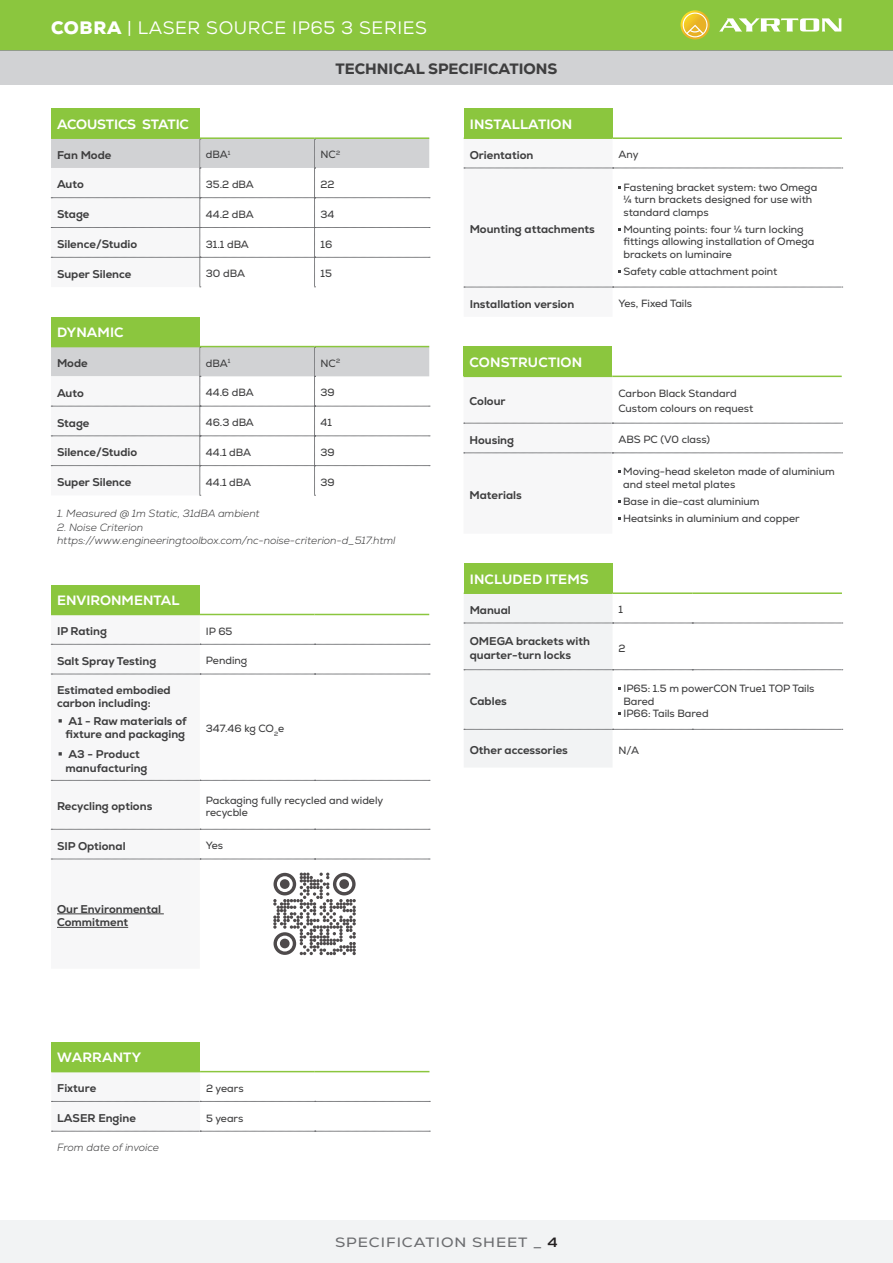
<style>
.page{position:relative;width:893px;height:1263px;background:#fff}
.page>*{position:absolute;margin:0;border:0;box-sizing:border-box;transform-origin:0 0}
.t1{font:18px "Nexa";letter-spacing:.035em;color:#fff}
.Titre_Tech_Spec{font:800 15px "Nexa";color:#3e3e3f}
.Titre_tableau{font:800 13.5px "Nexa";letter-spacing:.01em;color:#fff}
.t2{font:13.5px "Nexa";letter-spacing:.06em;color:#6c6d70;scale:1.15 1}
.Titre_tableau-2{font:800 13.5px "Nexa";letter-spacing:-.015em;color:#fff}
._1ere_colonne{font:800 11.25px/13.5px "Nexa";color:#3e3e3f}
._1ere_colonne_underline{font:800 11.25px/13.5px "Nexa";color:#3e3e3f}
._2e_colonne{font:10.5px/12.6px "Nexa";color:#3e3e3f}
.Légende{font:italic 300 10.5px "Nexa";color:#3e3e3f}
.s1{font-weight:900}
.s2{font-weight:700;color:#231f20}
</style>
<div class="page">
<div style="left:0;top:0;width:893px;height:51px;background:#8bc63e"></div>
<hr style="left:0;top:50px;width:893px;height:1px;background:#939598">
<div style="left:0;top:51px;width:893px;height:33px;background:#d1d2d4"></div>
<svg style="left:719px;top:18px;width:123px;height:14px"></svg>
<svg style="left:680px;top:10px;width:30px;height:30px"></svg>
<div style="left:0;top:1220px;width:893px;height:43px;background:#f2f3f4"></div>
<div style="left:463px;top:347px;width:149px;height:29px;background:#8bc63e"></div>
<svg style="left:463px;top:376px;width:379px;height:144px"></svg>
<div style="left:51px;top:1042px;width:149px;height:29px;background:#8bc63e"></div>
<svg style="left:51px;top:1071px;width:379px;height:61px"></svg>
<hr style="left:51px;top:1071px;width:149px;height:1px;background:#8bc63e">
<hr style="left:200px;top:1071px;width:115px;height:1px;background:#8bc63e">
<hr style="left:315px;top:1071px;width:114px;height:1px;background:#8bc63e">
<div style="left:464px;top:108px;width:149px;height:30px;background:#8bc63e"></div>
<hr style="left:613px;top:137px;width:229px;height:2px;background:#8bc63e">
<svg style="left:464px;top:138px;width:379px;height:150px"></svg>
<div style="left:51px;top:585px;width:149px;height:29px;background:#8bc63e"></div>
<svg style="left:51px;top:615px;width:149px;height:313px"></svg>
<svg style="left:51px;top:644px;width:379px;height:1px"></svg>
<svg style="left:51px;top:674px;width:379px;height:1px"></svg>
<svg style="left:51px;top:780px;width:379px;height:1px"></svg>
<svg style="left:51px;top:829px;width:379px;height:1px"></svg>
<svg style="left:51px;top:859px;width:379px;height:1px"></svg>
<hr style="left:51px;top:614px;width:149px;height:1px;background:#8bc63e">
<hr style="left:200px;top:614px;width:115px;height:1px;background:#8bc63e">
<hr style="left:315px;top:614px;width:114px;height:1px;background:#8bc63e">
<hr style="left:57px;top:913px;width:107px;height:1px;background:#3e3e3f">
<hr style="left:57px;top:927px;width:71px;height:1px;background:#3e3e3f">
<svg style="left:273px;top:872px;width:83px;height:83px"></svg>
<svg style="left:280px;top:879px;width:10px;height:10px"></svg>
<svg style="left:339px;top:879px;width:10px;height:10px"></svg>
<svg style="left:280px;top:939px;width:10px;height:9px"></svg>
<div style="left:464px;top:563px;width:149px;height:30px;background:#8bc63e"></div>
<hr style="left:613px;top:592px;width:79px;height:2px;background:#8bc63e">
<hr style="left:692px;top:592px;width:150px;height:2px;background:#8bc63e">
<svg style="left:464px;top:593px;width:379px;height:174px"></svg>
<div style="left:51px;top:317px;width:149px;height:30px;background:#8bc63e"></div>
<svg style="left:51px;top:347px;width:379px;height:149px"></svg>
<hr style="left:200px;top:346px;width:115px;height:1px;background:#8bc63e">
<hr style="left:315px;top:346px;width:114px;height:1px;background:#8bc63e">
<div style="left:51px;top:108px;width:149px;height:30px;background:#8bc63e"></div>
<svg style="left:51px;top:138px;width:379px;height:150px"></svg>
<hr style="left:51px;top:137px;width:149px;height:2px;background:#8bc63e">
<hr style="left:200px;top:137px;width:115px;height:2px;background:#8bc63e">
<hr style="left:315px;top:137px;width:114px;height:2px;background:#8bc63e">
<svg style="left:59px;top:752px;width:3px;height:4px"></svg>
<h1 class="t1" style="left:51px;top:17px;width:377px"><span class="s1">COBRA</span> | LASER SOURCE IP65 3 SERIES</h1>
<p class="Titre_Tech_Spec" style="left:335px;top:59px;width:223px">TECHNICAL SPECIFICATIONS</p>
<p class="Titre_tableau-2" style="left:57px;top:115px;width:134px">ACOUSTICS STATIC</p>
<p class="_1ere_colonne" style="left:57px;top:148px;width:56px">Fan Mode</p>
<p class="_2e_colonne" style="left:206px;top:148px;width:26px">dBA<sup>1</sup></p>
<p class="_2e_colonne" style="left:321px;top:148px;width:21px">NC<sup>2</sup></p>
<p class="_1ere_colonne" style="left:57px;top:178px;width:28px">Auto</p>
<p class="_2e_colonne" style="left:206px;top:178px;width:50px">35.2 dBA</p>
<p class="_2e_colonne" style="left:321px;top:178px;width:16px">22</p>
<p class="_1ere_colonne" style="left:57px;top:208px;width:34px">Stage</p>
<p class="_2e_colonne" style="left:206px;top:208px;width:49px">44.2 dBA</p>
<p class="_2e_colonne" style="left:321px;top:208px;width:15px">34</p>
<p class="_1ere_colonne" style="left:57px;top:237px;width:82px">Silence/Studio</p>
<p class="_2e_colonne" style="left:206px;top:238px;width:45px">31.1 dBA</p>
<p class="_2e_colonne" style="left:321px;top:238px;width:13px">16</p>
<p class="_1ere_colonne" style="left:57px;top:267px;width:76px">Super Silence</p>
<p class="_2e_colonne" style="left:206px;top:268px;width:41px">30 dBA</p>
<p class="_2e_colonne" style="left:321px;top:268px;width:13px">15</p>
<p class="Titre_tableau" style="left:57px;top:324px;width:68px">DYNAMIC</p>
<p class="_1ere_colonne" style="left:57px;top:356px;width:32px">Mode</p>
<p class="_2e_colonne" style="left:206px;top:357px;width:26px">dBA<sup>1</sup></p>
<p class="_2e_colonne" style="left:321px;top:357px;width:21px">NC<sup>2</sup></p>
<p class="_1ere_colonne" style="left:57px;top:386px;width:28px">Auto</p>
<p class="_2e_colonne" style="left:206px;top:387px;width:49px">44.6 dBA</p>
<p class="_2e_colonne" style="left:321px;top:387px;width:16px">39</p>
<p class="_1ere_colonne" style="left:57px;top:416px;width:34px">Stage</p>
<p class="_2e_colonne" style="left:206px;top:416px;width:50px">46.3 dBA</p>
<p class="_2e_colonne" style="left:321px;top:416px;width:13px">41</p>
<p class="_1ere_colonne" style="left:57px;top:446px;width:82px">Silence/Studio</p>
<p class="_2e_colonne" style="left:206px;top:446px;width:47px">44.1 dBA</p>
<p class="_2e_colonne" style="left:321px;top:446px;width:16px">39</p>
<p class="_1ere_colonne" style="left:57px;top:475px;width:76px">Super Silence</p>
<p class="_2e_colonne" style="left:206px;top:476px;width:47px">44.1 dBA</p>
<p class="_2e_colonne" style="left:321px;top:476px;width:16px">39</p>
<p class="Légende" style="left:57px;top:507px;width:204px">1. Measured @ 1m Static, 31dBA ambient</p>
<p class="Légende" style="left:57px;top:521px;width:88px">2. Noise Criterion</p>
<p class="Légende" style="left:57px;top:534px;width:340px">https://www.engineeringtoolbox.com/nc-noise-criterion-d_517.html</p>
<p class="Titre_tableau" style="left:57px;top:591px;width:124px">ENVIRONMENTAL</p>
<p class="_1ere_colonne" style="left:57px;top:624px;width:52px">IP Rating</p>
<p class="_2e_colonne" style="left:206px;top:625px;width:28px">IP 65</p>
<p class="_1ere_colonne" style="left:57px;top:654px;width:101px">Salt Spray Testing</p>
<p class="_2e_colonne" style="left:206px;top:654px;width:43px">Pending</p>
<p class="_1ere_colonne" style="left:57px;top:683px;width:115px">Estimated embodied carbon including:</p>
<p class="_1ere_colonne" style="left:66px;top:714px;width:123px">A1 - Raw materials of fixture and packaging</p>
<p class="_1ere_colonne" style="left:66px;top:748px;width:83px">A3 - Product manufacturing</p>
<p class="_2e_colonne" style="left:206px;top:722px;width:80px">347.46 kg CO<sub>2</sub>e</p>
<p class="_1ere_colonne" style="left:57px;top:800px;width:97px">Recycling options</p>
<p class="_2e_colonne" style="left:206px;top:794px;width:179px">Packaging fully recycled and widely recycble</p>
<p class="_1ere_colonne" style="left:57px;top:839px;width:70px">SIP Optional</p>
<p class="_2e_colonne" style="left:206px;top:839px;width:19px">Yes</p>
<p class="_1ere_colonne_underline" style="left:57px;top:902px;width:106px">Our Environmental<br>Commitment</p>
<p class="Titre_tableau" style="left:57px;top:1049px;width:85px">WARRANTY</p>
<p class="_1ere_colonne" style="left:57px;top:1081px;width:41px">Fixture</p>
<p class="_2e_colonne" style="left:206px;top:1082px;width:39px">2 years</p>
<p class="_1ere_colonne" style="left:57px;top:1111px;width:80px">LASER Engine</p>
<p class="_2e_colonne" style="left:206px;top:1112px;width:39px">5 years</p>
<p class="Légende" style="left:57px;top:1141px;width:103px">From date of invoice</p>
<p class="Titre_tableau" style="left:470px;top:115px;width:104px">INSTALLATION</p>
<p class="_1ere_colonne" style="left:470px;top:148px;width:65px">Orientation</p>
<p class="_2e_colonne" style="left:619px;top:148px;width:21px">Any</p>
<p class="_1ere_colonne" style="left:470px;top:222px;width:127px">Mounting attachments</p>
<p class="_2e_colonne" style="left:623px;top:181px;width:195px">Fastening bracket system: two Omega ¼ turn brackets designed for use with standard clamps</p>
<p class="_2e_colonne" style="left:623px;top:223px;width:193px">Mounting points: four ¼ turn locking fittings allowing installation of Omega brackets on luminaire</p>
<p class="_2e_colonne" style="left:623px;top:265px;width:156px">Safety cable attachment point</p>
<p class="_1ere_colonne" style="left:470px;top:297px;width:106px">Installation version</p>
<p class="_2e_colonne" style="left:619px;top:297px;width:75px">Yes, Fixed Tails</p>
<p class="Titre_tableau" style="left:470px;top:353px;width:114px">CONSTRUCTION</p>
<p class="_1ere_colonne" style="left:469px;top:395px;width:38px">Colour</p>
<p class="_2e_colonne" style="left:618px;top:388px;width:120px">Carbon Black Standard</p>
<p class="_2e_colonne" style="left:618px;top:403px;width:137px">Custom colours on request</p>
<p class="_1ere_colonne" style="left:469px;top:433px;width:46px">Housing</p>
<p class="_2e_colonne" style="left:618px;top:433px;width:93px">ABS PC (V0 class)</p>
<p class="_1ere_colonne" style="left:469px;top:488px;width:54px">Materials</p>
<p class="_2e_colonne" style="left:623px;top:465px;width:213px">Moving-head skeleton made of aluminium and steel metal plates</p>
<p class="_2e_colonne" style="left:623px;top:495px;width:138px">Base in die-cast aluminium</p>
<p class="_2e_colonne" style="left:623px;top:512px;width:178px">Heatsinks in aluminium and copper</p>
<p class="Titre_tableau" style="left:470px;top:570px;width:121px">INCLUDED ITEMS</p>
<p class="_1ere_colonne" style="left:470px;top:603px;width:43px">Manual</p>
<p class="_2e_colonne" style="left:619px;top:603px;width:6px">1</p>
<p class="_1ere_colonne" style="left:470px;top:635px;width:122px">OMEGA brackets with quarter-turn locks</p>
<p class="_2e_colonne" style="left:619px;top:642px;width:9px">2</p>
<p class="_1ere_colonne" style="left:470px;top:694px;width:39px">Cables</p>
<p class="_2e_colonne" style="left:623px;top:682px;width:193px">IP65: 1.5 m powerCON True1 TOP Tails<br>Bared</p>
<p class="_2e_colonne" style="left:623px;top:707px;width:87px">IP66: Tails Bared</p>
<p class="_1ere_colonne" style="left:470px;top:743px;width:100px">Other accessories</p>
<p class="_2e_colonne" style="left:619px;top:744px;width:22px">N/A</p>
<p class="t2" style="left:335px;top:1234px;width:195px">SPECIFICATION SHEET _ <span class="s2">4</span></p>
</div>
